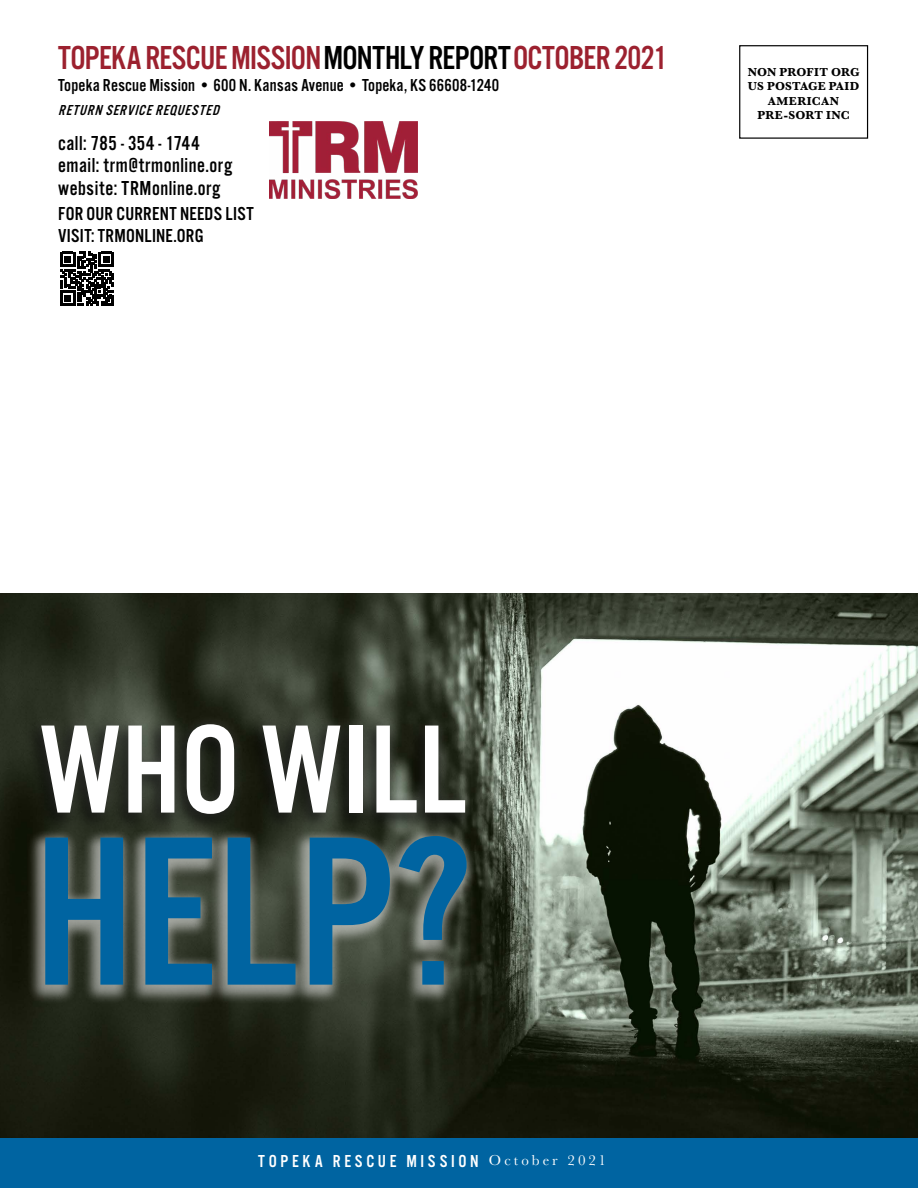
<style>
.page{position:relative;width:918px;height:1188px;background:#fff}
.page>*{position:absolute;margin:0;border:0;box-sizing:border-box;transform-origin:0 0}
.t1{font:220.5px "Alternate Got No 3 D";color:#0064a1}
.t2{font:130.5px "Alternate Got No 3 D";color:#fff}
.t3{font:34.5px "Alternate Got No 3 D";letter-spacing:-.015em;color:#9c212f}
.t4{font:21px/22.5px "Alternate Got No 3 D";letter-spacing:.025em;color:#000}
.t5{font:19.5px/22.5px "Alternate Got No 3 D";letter-spacing:.015em;color:#000}
.t6{font:18px "Alternate Got No 3 D";letter-spacing:.015em;color:#000}
.t7{font:18px "Alternate Got No 3 D";letter-spacing:.21em;color:#fff}
.t8{font:italic 15px "Alternate Got No 3 D";color:#000}
.t9{font:700 12px/14.4px "Baskerville";letter-spacing:.015em;color:#000;text-align:center}
.s1{color:#000}
.s2{font-family:"Baskerville";font-size:15px}
</style>
<div class="page">
<div style="left:739px;top:45px;width:129px;height:94px;border:1px solid #000"></div>
<img style="left:269px;top:121px;width:149px;height:78px">
<hr style="left:917px;top:1137px;width:1px;height:51px;background:#9c212f">
<div style="left:0;top:1138px;width:918px;height:50px;background:#0064a1"></div>
<svg style="left:60px;top:252px;width:54px;height:54px"></svg>
<img style="left:0;top:593px;width:918px;height:544px">
<div style="left:30px;top:711px;width:448px;height:115px;background:#fff;opacity:.16"></div>
<div style="left:27px;top:827px;width:450px;height:178px;background:#fff;opacity:.49"></div>
<div style="left:33px;top:823px;width:446px;height:174px;background:#fff;opacity:.16"></div>
<h3 class="t3" style="left:58px;top:40px;width:611px">TOPEKA RESCUE MISSION<span class="s1">MONTHLY REPORT</span>OCTOBER 2021</h3>
<p class="t6" style="left:58px;top:76px;width:443px">Topeka Rescue Mission • 600 N. Kansas Avenue • Topeka, KS 66608-1240</p>
<p class="t8" style="left:58px;top:102px;width:166px">RETURN SERVICE REQUESTED</p>
<p class="t4" style="left:58px;top:132px;width:176px">call: 785 - 354 - 1744 email: trm@trmonline.org website: TRMonline.org</p>
<p class="t5" style="left:58px;top:202px;width:197px">FOR OUR CURRENT NEEDS LIST<br>VISIT: TRMONLINE.ORG</p>
<p class="t9" style="left:748px;top:65px;width:113px">NON PROFIT ORG<br>US POSTAGE PAID<br>AMERICAN<br>PRE-SORT INC</p>
<h2 class="t2" style="left:39px;top:702px;width:430px">WHO WILL</h2>
<h1 class="t1" style="left:34px;top:798px;width:440px">HELP?</h1>
<p class="t7" style="left:258px;top:1151px;width:349px">TOPEKA RESCUE MISSION <span class="s2">October 2021</span></p>
</div>
